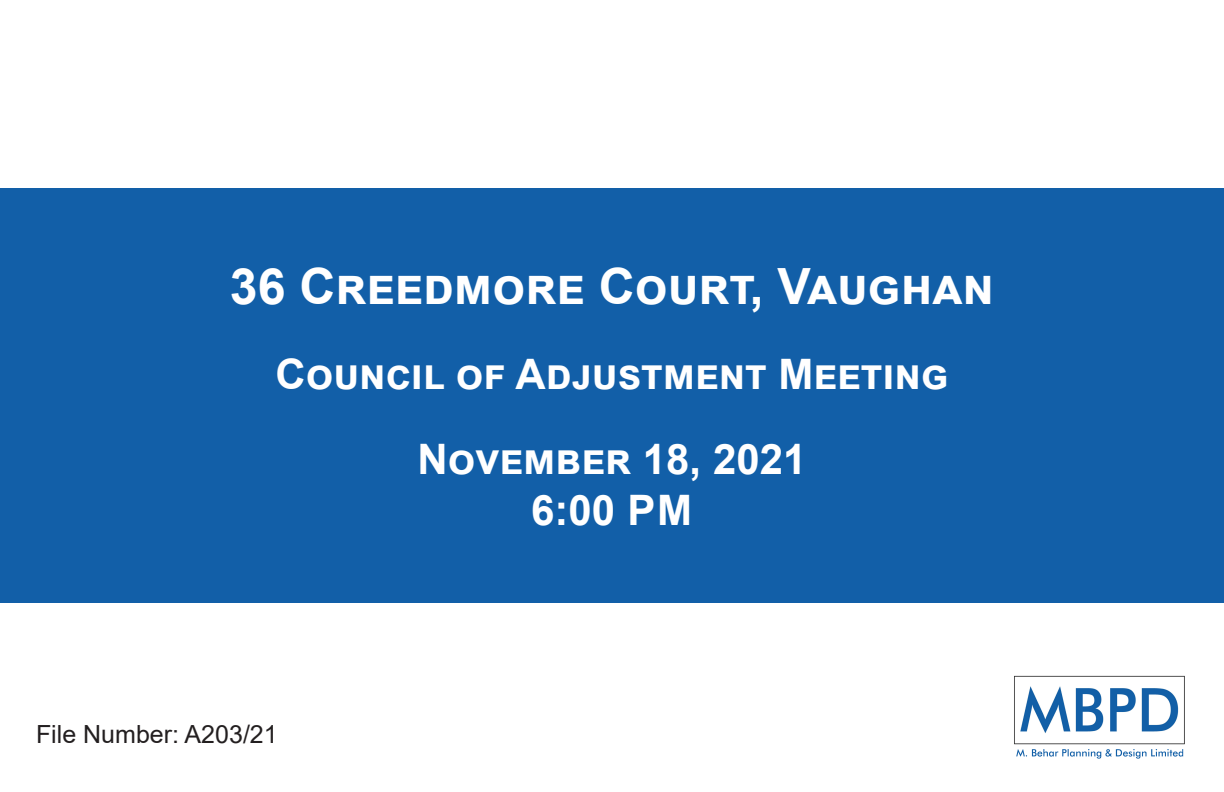
<style>
.page{position:relative;width:1224px;height:792px;background:#fff}
.page>*{position:absolute;margin:0;border:0;box-sizing:border-box;transform-origin:0 0}
.t1{font:700 50px "Arial";color:#fff}
.t2{font:700 42px "Arial";color:#fff}
.t3{font:25px "Arial";color:#231f20}
</style>
<div class="page">
<div style="left:0;top:189px;width:1224px;height:414px;background:#125fa8"></div>
<img style="left:1014px;top:675px;width:171px;height:84px">
<p class="t1" style="left:230px;top:251px;width:766px">36 Creedmore Court, Vaughan</p>
<p class="t2" style="left:275px;top:345px;width:675px">Council of Adjustment Meeting</p>
<p class="t3" style="left:36px;top:717px;width:243px">File Number: A203/21</p>
<p class="t2" style="left:418px;top:430px;width:390px">November 18, 2021</p>
<p class="t2" style="left:531px;top:480px;width:162px">6:00 PM</p>
</div>
